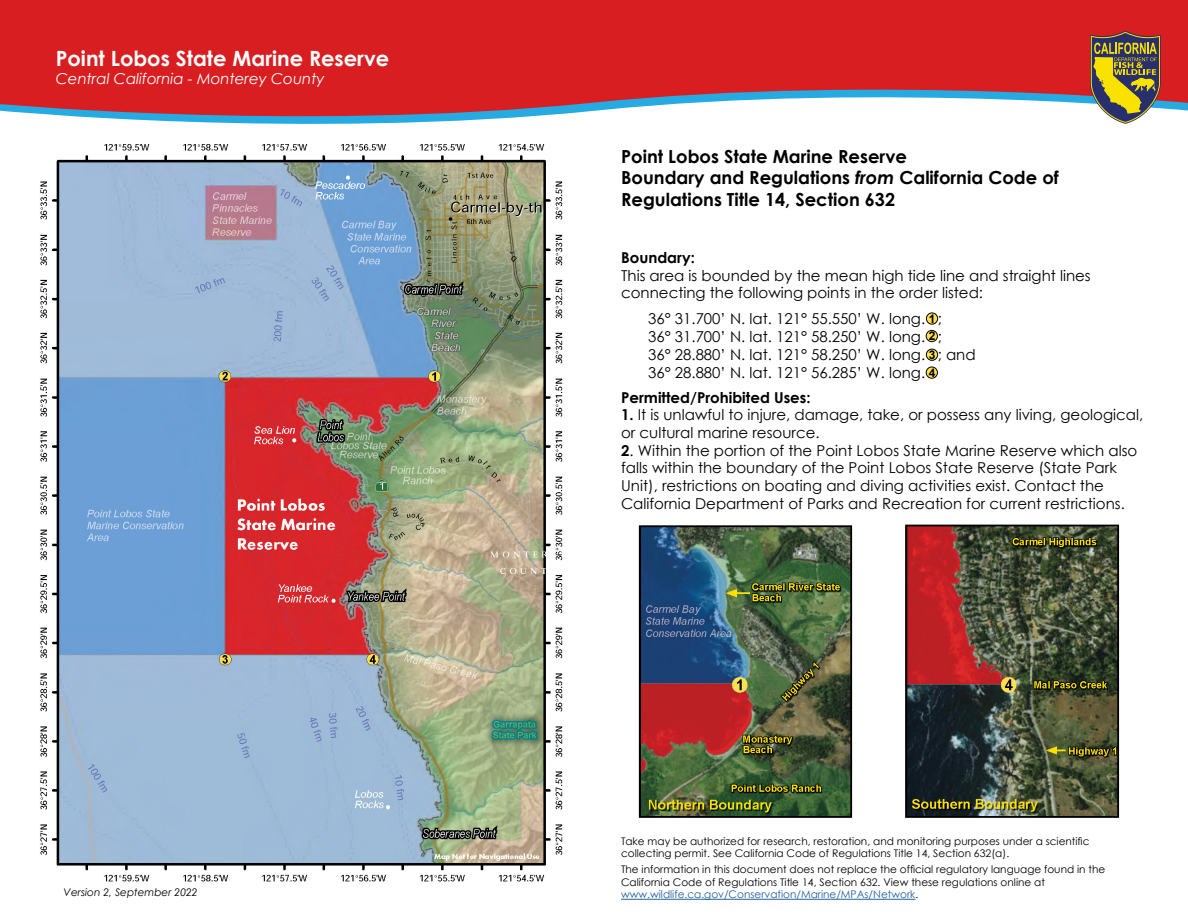
<style>
.page{position:relative;width:1188px;height:918px;background:#fff}
.page>*{position:absolute;margin:0;border:0;box-sizing:border-box;transform-origin:0 0}
.t1{font:700 21px "Century Gothic";color:#fff}
.t2{font:700 18px/21.6px "Century Gothic";color:#000}
.t3{font:15px/17.7px "Century Gothic";color:#000}
.t4{font:700 15px "Century Gothic";color:#000}
.t5{font:italic 15px "Century Gothic";color:#fff}
.t6{font:700 12px/17.4px "Arial";color:#000}
.t7{font:10.5px/12.6px "Century Gothic";color:#000}
.t8{font:italic 10.5px "Century Gothic";color:#000}
.s1{font-style:italic}
.s2{font-weight:700}
.s3{color:#215e9e}
</style>
<div class="page">
<svg style="left:0;top:0;width:1187px;height:124px;background:#d13d43"></svg>
<svg style="left:1090px;top:31px;width:71px;height:93px;background:#8e8155"></svg>
<svg style="left:1187px;top:0;width:1px;height:111px"></svg>
<hr style="left:621px;top:899px;width:294px;height:1px;background:#215e9e">
<div style="left:926px;top:313px;width:12px;height:11px;background:#ffe252;border-radius:50%"></div>
<div style="left:926px;top:313px;width:12px;height:11px;border:1px solid #000;border-radius:50%"></div>
<div style="left:926px;top:330px;width:11px;height:12px;background:#ffe252;border-radius:50%"></div>
<div style="left:926px;top:330px;width:12px;height:12px;border:1px solid #000;border-radius:50%"></div>
<div style="left:926px;top:349px;width:12px;height:11px;background:#ffe252;border-radius:50%"></div>
<div style="left:926px;top:349px;width:12px;height:12px;border:1px solid #000;border-radius:50%"></div>
<div style="left:926px;top:367px;width:11px;height:11px;background:#ffe252;border-radius:50%"></div>
<div style="left:926px;top:367px;width:12px;height:11px;border:1px solid #000;border-radius:50%"></div>
<img style="left:40px;top:144px;width:523px;height:738px">
<img style="left:638px;top:524px;width:482px;height:294px">
<h1 class="t1" style="left:56px;top:42px;width:335px">Point Lobos State Marine Reserve</h1>
<p class="t5" style="left:56px;top:68px;width:270px">Central California - Monterey County</p>
<p class="t8" style="left:64px;top:885px;width:136px">Version 2, September 2022</p>
<p class="t2" style="left:621px;top:144px;width:287px">Point Lobos State Marine Reserve</p>
<p class="t2" style="left:621px;top:166px;width:439px">Boundary and Regulations <span class="s1">from</span> California Code of<br>Regulations Title 14, Section 632</p>
<p class="t4" style="left:621px;top:246px;width:75px">Boundary:</p>
<p class="t3" style="left:621px;top:266px;width:471px">This area is bounded by the mean high tide line and straight lines connecting the following points in the order listed:</p>
<p class="t3" style="left:648px;top:309px;width:295px">36° 31.700’ N. lat. 121° 55.550’ W. long. ;</p>
<p class="t3" style="left:648px;top:327px;width:295px">36° 31.700’ N. lat. 121° 58.250’ W. long. ;</p>
<p class="t3" style="left:648px;top:345px;width:329px">36° 28.880’ N. lat. 121° 58.250’ W. long. ; and</p>
<p class="t3" style="left:648px;top:363px;width:279px">36° 28.880’ N. lat. 121° 56.285’ W. long.</p>
<p class="t4" style="left:621px;top:386px;width:191px">Permitted/Prohibited Uses:</p>
<p class="t3" style="left:621px;top:406px;width:524px"><span class="s2">1.</span> It is unlawful to injure, damage, take, or possess any living, geological, or cultural marine resource.</p>
<p class="t3" style="left:621px;top:441px;width:518px"><span class="s2">2</span>. Within the portion of the Point Lobos State Marine Reserve which also falls within the boundary of the Point Lobos State Reserve (State Park Unit), restrictions on boating and diving activities exist. Contact the California Department of Parks and Recreation for current restrictions.</p>
<p class="t6" style="left:929px;top:310px;width:8px">1<br>2</p>
<p class="t6" style="left:929px;top:346px;width:8px;line-height:17.9px">3<br>4</p>
<p class="t7" style="left:621px;top:835px;width:470px;line-height:12px">Take may be authorized for research, restoration, and monitoring purposes under a scientific collecting permit. See California Code of Regulations Title 14, Section 632(a).</p>
<p class="t7" style="left:621px;top:863px;width:486px">The information in this document does not replace the official regulatory language found in the<br>California Code of Regulations Title 14, Section 632. View these regulations online at <span class="s3">www.wildlife.ca.gov/Conservation/Marine/MPAs/Network</span>.</p>
</div>
